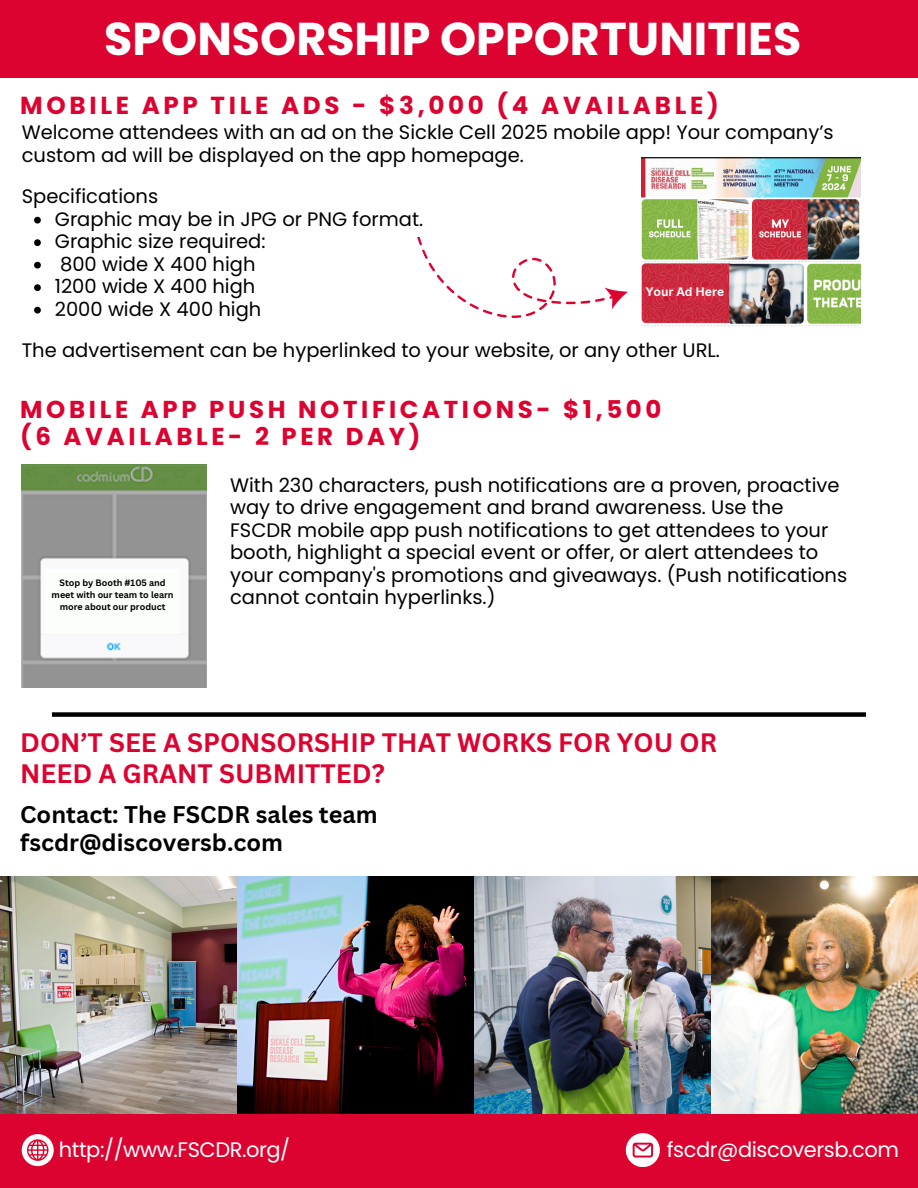
<style>
.page{position:relative;width:918px;height:1188px;background:#fff}
.page>*{position:absolute;margin:0;border:0;box-sizing:border-box;transform-origin:0 0}
.t1{font:700 45.9px "Poppins";color:#fff}
.t2{font:700 25.95px/30.3px "Canva Sans";color:#dc0330}
.t3{font:700 24.6px "Poppins";letter-spacing:.15em;color:#dc0330}
.t4{font:700 24.45px/27px "Poppins";letter-spacing:.15em;color:#dc0330}
.t5{font:700 23.55px/28.2px "Canva Sans";color:#000}
.t6{font:21px "Poppins";letter-spacing:-.02em;color:#fff}
.t7{font:19.5px/22.5px "Poppins";color:#000}
.t8{font:700 12px "Canva Sans";color:#fff}
.t9{font:700 9px/12px "Canva Sans";color:#000;text-align:center}
</style>
<div class="page">
<div style="left:0;top:1114px;width:918px;height:74px;background:#dc0330"></div>
<svg style="left:626px;top:1133px;width:34px;height:34px"></svg>
<svg style="left:22px;top:1134px;width:32px;height:32px"></svg>
<div style="left:0;top:0;width:918px;height:78px;background:#dc0330"></div>
<svg style="left:417px;top:237px;width:211px;height:81px"></svg>
<svg style="left:34px;top:217px;width:7px;height:7px"></svg>
<svg style="left:34px;top:239px;width:7px;height:7px"></svg>
<svg style="left:34px;top:262px;width:7px;height:7px"></svg>
<svg style="left:34px;top:284px;width:7px;height:7px"></svg>
<svg style="left:34px;top:307px;width:7px;height:7px"></svg>
<img style="left:642px;top:158px;width:218px;height:168px">
<img style="left:642px;top:264px;width:88px;height:59px">
<img style="left:22px;top:465px;width:184px;height:223px">
<div style="left:46px;top:570px;width:134px;height:64px;background:#fcfefb"></div>
<img style="left:0;top:877px;width:918px;height:237px">
<div style="left:52px;top:712px;width:814px;height:5px;background:#000"></div>
<p class="t1" style="left:104px;top:7px;width:699px">SPONSORSHIP OPPORTUNITIES</p>
<h4 class="t3" style="left:20px;top:88px;width:700px">MOBILE APP TILE ADS - $3,000 (4 AVAILABLE)</h4>
<p class="t7" style="left:22px;top:121px;width:814px">Welcome attendees with an ad on the Sickle Cell 2025 mobile app! Your company’s custom ad will be displayed on the app homepage.</p>
<p class="t7" style="left:22px;top:185px;width:138px">Specifications</p>
<p class="t7" style="left:55px;top:208px;width:370px">Graphic may be in JPG or PNG format.</p>
<p class="t7" style="left:55px;top:230px;width:212px">Graphic size required:</p>
<p class="t7" style="left:60px;top:253px;width:197px">800 wide X 400 high</p>
<h4 class="t7" style="left:55px;top:275px;width:202px">1200 wide X 400 high</h4>
<p class="t7" style="left:55px;top:298px;width:208px">2000 wide X 400 high</p>
<p class="t7" style="left:22px;top:339px;width:700px">The advertisement can be hyperlinked to your website, or any other URL.</p>
<h5 class="t8" style="left:646px;top:283px;width:80px">Your Ad Here</h5>
<p class="t4" style="left:20px;top:396px;width:643px">MOBILE APP PUSH NOTIFICATIONS- $1,500 (6 AVAILABLE- 2 PER DAY)</p>
<p class="t9" style="left:52px;top:577px;width:123px">Stop by Booth #105 and meet with our team to learn more about our product</p>
<h2 class="t7" style="left:230px;top:473px;width:619px">With 230 characters, push notifications are a proven, proactive way to drive engagement and brand awareness. Use the FSCDR mobile app push notifications to get attendees to your booth, highlight a special event or offer, or alert attendees to your company's promotions and giveaways. (Push notifications cannot contain hyperlinks.)</h2>
<p class="t2" style="left:20px;top:727px;width:698px">DON’T SEE A SPONSORSHIP THAT WORKS FOR YOU OR<br>NEED A GRANT SUBMITTED?</p>
<p class="t5" style="left:20px;top:800px;width:359px">Contact: The FSCDR sales team fscdr@discoversb.com</p>
<h2 class="t6" style="left:59px;top:1135px;width:233px">http://www.FSCDR.org/</h2>
<h1 class="t6" style="left:667px;top:1135px;width:234px">fscdr@discoversb.com</h1>
</div>
